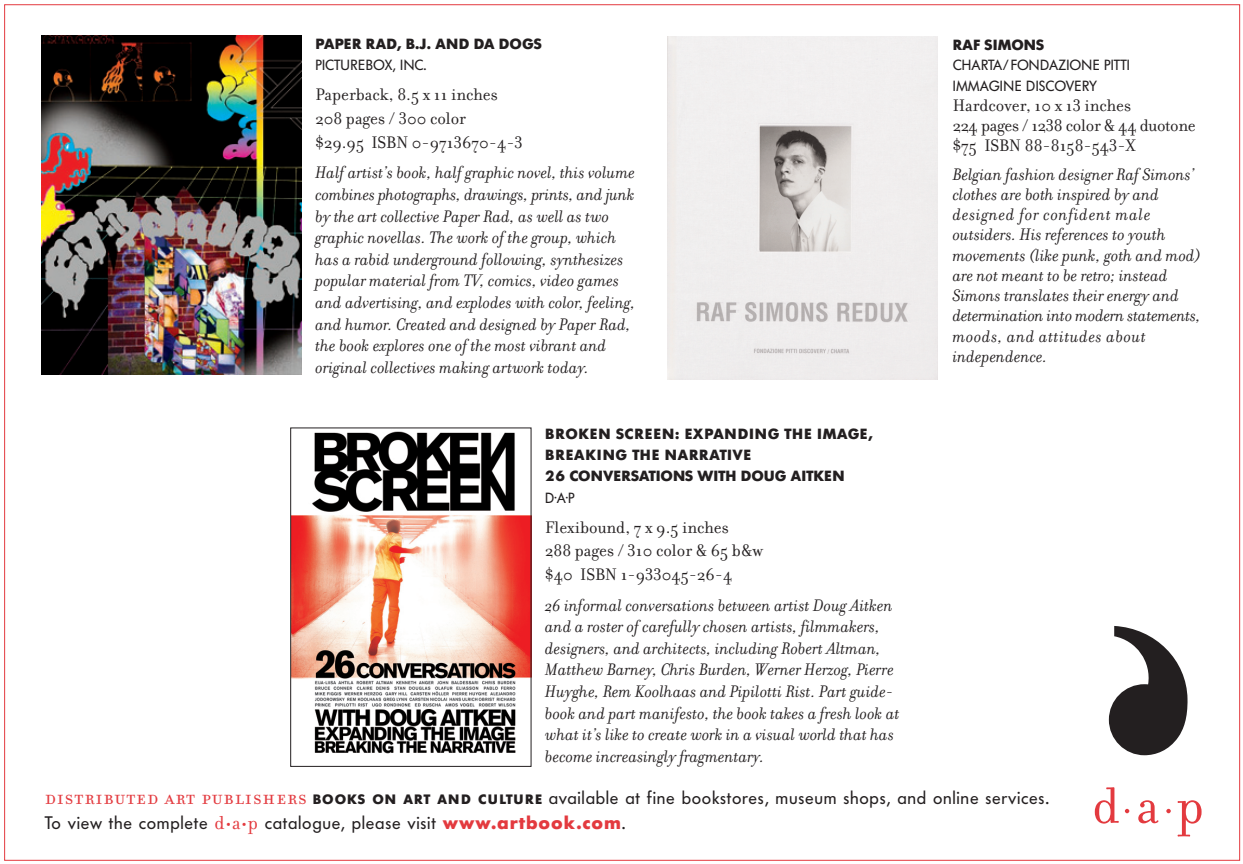
<style>
.page{position:relative;width:1243px;height:864px;background:#fff}
.page>*{position:absolute;margin:0;border:0;box-sizing:border-box;transform-origin:0 0}
.t1{font:italic 18px/21.6px "Filosofia";color:#231f20}
.t2{font:18px/23.8px "Filosofia";color:#231f20}
.t3{font:18px/24.8px "Futura BQ";letter-spacing:.04em;color:#231f20}
.t4{font:700 14.62px/21.2px "Futura BQ";letter-spacing:.025em;color:#231f20}
.t5{font:14.62px/20.2px "Futura BQ";color:#231f20}
.s1{font-weight:400}
.s2{font-family:"Filosofia Small Caps";font-size:22.5px;color:#e33a3f}
.s3{font-weight:700;font-size:13.5px}
.s4{font-family:"Filosofia";font-size:20.25px;color:#e33a3f}
.s5{font-weight:700;color:#e33a3f}
</style>
<div class="page">
<img style="left:42px;top:36px;width:259px;height:339px">
<svg style="left:1094px;top:787px;width:24px;height:37px"></svg>
<svg style="left:1124px;top:809px;width:4px;height:4px"></svg>
<svg style="left:1138px;top:800px;width:20px;height:23px"></svg>
<svg style="left:1166px;top:809px;width:4px;height:4px"></svg>
<svg style="left:1177px;top:800px;width:24px;height:37px"></svg>
<svg style="left:1108px;top:626px;width:79px;height:129px"></svg>
<img style="left:292px;top:431px;width:237px;height:323px">
<div style="left:290px;top:428px;width:241px;height:339px;border:1px solid #231f20"></div>
<img style="left:667px;top:37px;width:270px;height:343px">
<p class="t4" style="left:315px;top:33px;width:227px">PAPER RAD, B.J. AND DA DOGS</p>
<p class="t5" style="left:315px;top:55px;width:112px">PICTUREBOX, INC.</p>
<p class="t2" style="left:315px;top:82px;width:209px">Paperback, 8.5 x 11 inches<br>208 pages / 300 color<br>$29.95 ISBN 0-9713670-4-3</p>
<p class="t1" style="left:315px;top:161px;width:321px">Half artist’s book, half graphic novel, this volume combines photographs, drawings, prints, and junk by the art collective Paper Rad, as well as two graphic novellas. The work of the group, which has a rabid underground following, synthesizes popular material from TV, comics, video games and advertising, and explodes with color, feeling, and humor. Created and designed by Paper Rad, the book explores one of the most vibrant and original collectives making artwork today.</p>
<p class="t4" style="left:545px;top:423px;width:329px">BROKEN SCREEN: EXPANDING THE IMAGE,<br>BREAKING THE NARRATIVE<br>26 CONVERSATIONS WITH DOUG AITKEN<br><span class="s1">D</span><sup>•</sup><span class="s1">A</span><sup>•</sup><span class="s1">P</span></p>
<p class="t2" style="left:545px;top:514px;width:219px">Flexibound, 7 x 9.5 inches<br>288 pages / 310 color &amp; 65 b&amp;w $40 ISBN 1-933045-26-4</p>
<p class="t1" style="left:545px;top:594px;width:356px">26 informal conversations between artist Doug Aitken and a roster of carefully chosen artists, filmmakers, designers, and architects, including Robert Altman, Matthew Barney, Chris Burden, Werner Herzog, Pierre Huyghe, Rem Koolhaas and Pipilotti Rist. Part guide&shy;book and part manifesto, the book takes a fresh look at what it’s like to create work in a visual world that has become increasingly fragmentary.</p>
<p class="t4" style="left:952px;top:34px;width:93px">RAF SIMONS</p>
<p class="t5" style="left:952px;top:55px;width:179px">CHARTA/FONDAZIONE PITTI<br>IMMAGINE DISCOVERY</p>
<p class="t2" style="left:952px;top:95px;width:244px;line-height:20.2px">Hardcover, 10 x 13 inches<br>224 pages / 1238 color &amp; 44 duotone $75 ISBN 88-8158-543-X</p>
<p class="t1" style="left:952px;top:163px;width:250px;line-height:20.2px">Belgian fashion designer Raf Simons’ clothes are both inspired by and designed for confident male outsiders. His references to youth movements (like punk, goth and mod) are not meant to be retro; instead<br>Simons translates their energy and determination into modern statements, moods, and attitudes about independence.</p>
<p class="t3" style="left:45px;top:785px;width:1005px"><span class="s2">distributed art publishers</span> <span class="s3">BOOKS ON ART AND CULTURE</span> available at fine bookstores, museum shops, and online services.<br>To view the complete <span class="s4">d•a•p</span> catalogue, please visit <span class="s5">www.artbook.com</span>.</p>
</div>
